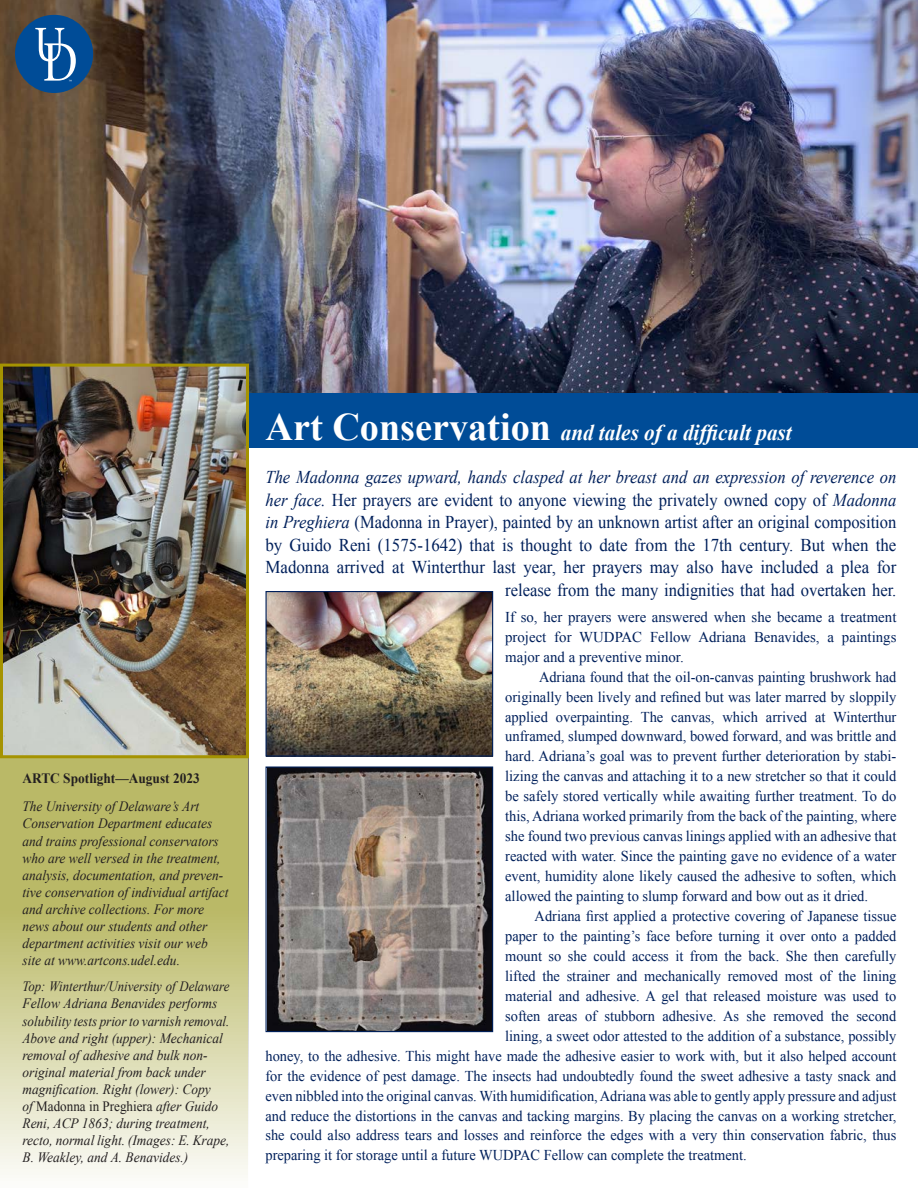
<style>
.page{position:relative;width:918px;height:1188px;background:#fff}
.page>*{position:absolute;margin:0;border:0;box-sizing:border-box;transform-origin:0 0}
.t1{font:italic 700 22.5px "Times New Roman";color:#fff;scale:.94 1}
.t2{font:18px "Times New Roman";color:#00205b;scale:.92 1}
.t3{font:18px "Times New Roman";color:#00205b;scale:.94 1}
.t4{font:italic 18px "Times New Roman";color:#00205b;scale:.92 1}
.t5{font:15px "Times New Roman";color:#00205b;scale:.96 1}
.t6{font:15px/20px "Times New Roman";color:#00205b}
.t7{font:italic 14.25px/17.1px "Times New Roman";color:#231f20;scale:.94 1}
.t8{font:italic 14.25px "Times New Roman";color:#231f20;scale:.92 1}
.t9{font:italic 14.25px "Times New Roman";color:#231f20;scale:.9 1}
.t10{font:italic 14.25px "Times New Roman";color:#231f20;scale:.93 1}
.t11{font:italic 14.25px "Times New Roman";color:#231f20;scale:.95 1}
.t12{font:700 14.25px "Times New Roman";color:#231f20;scale:.94 1}
.s1{font-style:normal}
.s2{font-style:normal;font-size:39px}
.s3{font-style:italic}
</style>
<div class="page">
<svg style="left:0;top:758px;width:249px;height:417px;background:#cecd93"></svg>
<img style="left:0;top:0;width:918px;height:394px">
<div style="left:1px;top:394px;width:917px;height:54px;background:#004c97"></div>
<img style="left:4px;top:368px;width:241px;height:386px">
<div style="left:0;top:364px;width:249px;height:394px;border:3px solid #a59301"></div>
<div style="left:15px;top:15px;width:78px;height:78px;background:#004c97;border-radius:50%"></div>
<svg style="left:35px;top:28px;width:41px;height:53px"></svg>
<img style="left:268px;top:593px;width:223px;height:162px">
<div style="left:266px;top:591px;width:227px;height:166px;border:1px solid #00205b"></div>
<img style="left:268px;top:768px;width:223px;height:262px">
<div style="left:266px;top:766px;width:227px;height:266px;border:1px solid #00205b"></div>
<p class="t12" style="left:22px;top:769px;width:190px">ARTC Spotlight—August 2023</p>
<p class="t7" style="left:22px;top:798px;width:190px">The University of Delaware’s Art</p>
<p class="t7" style="left:22px;top:815px;width:221px">Conservation Department educates and trains professional conservators who are well versed in the treatment, analysis, documentation, and preven&shy;tive conservation of individual artifact and archive collections. For more news about our students and other department activities visit our web</p>
<p class="t7" style="left:22px;top:952px;width:169px">site at www.artcons.udel.edu.</p>
<p class="t9" style="left:22px;top:977px;width:232px">Top: Winterthur/University of Delaware</p>
<p class="t11" style="left:22px;top:994px;width:207px">Fellow Adriana Benavides performs</p>
<p class="t8" style="left:22px;top:1011px;width:227px">solubility tests prior to varnish removal.</p>
<p class="t10" style="left:22px;top:1028px;width:217px">Above and right (upper): Mechanical</p>
<p class="t7" style="left:22px;top:1046px;width:198px">removal of adhesive and bulk non-</p>
<p class="t7" style="left:22px;top:1063px;width:197px">original material from back under</p>
<p class="t7" style="left:22px;top:1080px;width:210px">magnification. Right (lower): Copy of <span class="s1">Madonna in Preghiera</span> after Guido<br>Reni, ACP 1863; during treatment,</p>
<p class="t7" style="left:22px;top:1132px;width:222px">recto, normal light. (Images: E. Krape,</p>
<p class="t7" style="left:22px;top:1149px;width:178px">B. Weakley, and A. Benavides.)</p>
<p class="t1" style="left:266px;top:417px;width:561px"><span class="s2">Art Conservation</span> and tales of a difficult past</p>
<p class="t4" style="left:266px;top:465px;width:687px">The Madonna gazes upward, hands clasped at her breast and an expression of reverence on</p>
<p class="t2" style="left:266px;top:488px;width:687px"><span class="s3">her face.</span> Her prayers are evident to anyone viewing the privately owned copy of <span class="s3">Madonna</span></p>
<p class="t2" style="left:266px;top:510px;width:687px"><span class="s3">in Preghiera</span> (Madonna in Prayer), painted by an unknown artist after an original composition</p>
<p class="t3" style="left:266px;top:533px;width:673px">by Guido Reni (1575-1642) that is thought to date from the 17th century. But when the</p>
<p class="t3" style="left:266px;top:555px;width:673px">Madonna arrived at Winterthur last year, her prayers may also have included a plea for</p>
<p class="t2" style="left:505px;top:578px;width:427px">release from the many indignities that had overtaken her.</p>
<p class="t6" style="left:505px;top:607px;width:393px">If so, her prayers were answered when she became a treatment</p>
<p class="t6" style="left:505px;top:627px;width:393px">project for WUDPAC Fellow Adriana Benavides, a paintings</p>
<p class="t6" style="left:505px;top:646px;width:180px">major and a preventive minor.</p>
<p class="t5" style="left:539px;top:667px;width:374px">Adriana found that the oil-on-canvas painting brushwork had</p>
<p class="t6" style="left:505px;top:686px;width:393px">originally been lively and refined but was later marred by sloppily</p>
<p class="t6" style="left:505px;top:706px;width:393px">applied overpainting. The canvas, which arrived at Winterthur</p>
<p class="t6" style="left:505px;top:726px;width:393px">unframed, slumped downward, bowed forward, and was brittle and hard. Adriana’s goal was to prevent further deterioration by stabi-</p>
<p class="t6" style="left:505px;top:766px;width:393px">lizing the canvas and attaching it to a new stretcher so that it could</p>
<p class="t6" style="left:505px;top:786px;width:393px">be safely stored vertically while awaiting further treatment. To do</p>
<p class="t6" style="left:505px;top:806px;width:393px">this, Adriana worked primarily from the back of the painting, where</p>
<p class="t6" style="left:505px;top:826px;width:393px">she found two previous canvas linings applied with an adhesive that</p>
<p class="t6" style="left:505px;top:846px;width:393px">reacted with water. Since the painting gave no evidence of a water</p>
<p class="t6" style="left:505px;top:866px;width:393px">event, humidity alone likely caused the adhesive to soften, which</p>
<p class="t6" style="left:505px;top:886px;width:364px">allowed the painting to slump forward and bow out as it dried.</p>
<p class="t5" style="left:535px;top:906px;width:378px">Adriana first applied a protective covering of Japanese tissue</p>
<p class="t5" style="left:505px;top:926px;width:409px">paper to the painting’s face before turning it over onto a padded</p>
<p class="t5" style="left:505px;top:946px;width:409px">mount so she could access it from the back. She then carefully</p>
<p class="t5" style="left:505px;top:966px;width:409px">lifted the strainer and mechanically removed most of the lining</p>
<p class="t5" style="left:505px;top:986px;width:409px">material and adhesive. A gel that released moisture was used to</p>
<p class="t5" style="left:505px;top:1006px;width:409px">soften areas of stubborn adhesive. As she removed the second</p>
<p class="t5" style="left:505px;top:1026px;width:409px">lining, a sweet odor attested to the addition of a substance, possibly</p>
<p class="t5" style="left:265px;top:1046px;width:659px">honey, to the adhesive. This might have made the adhesive easier to work with, but it also helped account</p>
<p class="t5" style="left:265px;top:1066px;width:659px">for the evidence of pest damage. The insects had undoubtedly found the sweet adhesive a tasty snack and</p>
<p class="t5" style="left:265px;top:1085px;width:659px">even nibbled into the original canvas. With humidification, Adriana was able to gently apply pressure and adjust</p>
<p class="t5" style="left:265px;top:1105px;width:659px">and reduce the distortions in the canvas and tacking margins. By placing the canvas on a working stretcher,</p>
<p class="t5" style="left:265px;top:1125px;width:659px">she could also address tears and losses and reinforce the edges with a very thin conservation fabric, thus</p>
<p class="t5" style="left:265px;top:1145px;width:503px">preparing it for storage until a future WUDPAC Fellow can complete the treatment.</p>
</div>
